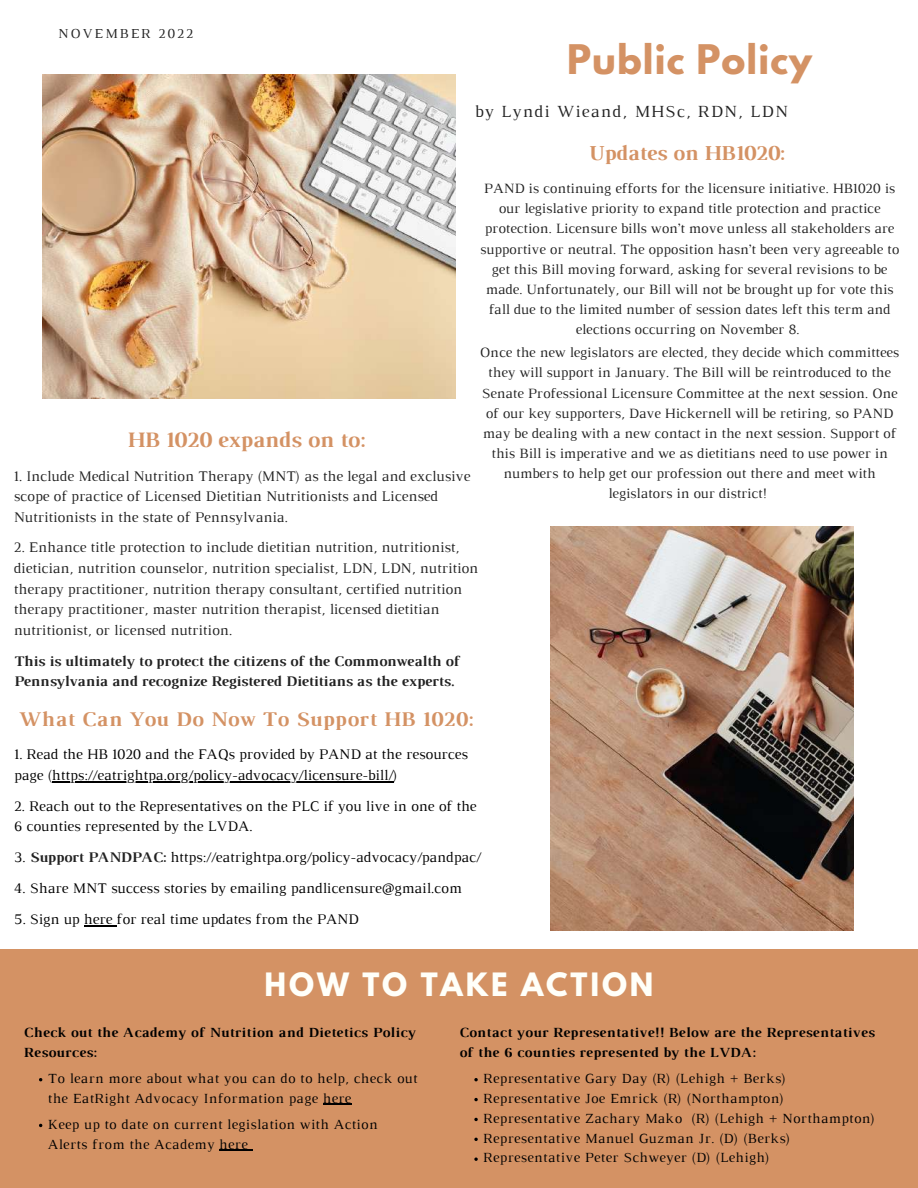
<style>
.page{position:relative;width:918px;height:1188px;background:#fff}
.page>*{position:absolute;margin:0;border:0;box-sizing:border-box;transform-origin:0 0}
.t1{font:700 36.15px "League Spartan";letter-spacing:.03em;color:#d49264}
.t2{font:700 28.5px "League Spartan";letter-spacing:.1em;color:#fffff9}
.t3{font:700 22.5px "Luthier";color:#d49264}
.t4{font:700 21.75px "Luthier";color:#d49264}
.t5{font:700 21.3px "Luthier";letter-spacing:.03em;color:#d49264}
.t6{font:17.4px "Luthier";letter-spacing:.07em;color:#222}
.t7{font:15px/20.5px "Luthier";color:#222}
.t8{font:15px/20.7px "Luthier";color:#000}
.t9{font:700 15px/20.7px "Luthier";color:#222}
.t10{font:14.4px/20.1px "Luthier";color:#222;text-align:center}
.t11{font:14.25px/20px "Luthier";letter-spacing:.03em;color:#000}
.t12{font:700 14.25px/20px "Luthier";letter-spacing:.03em;color:#000}
.t13{font:13.95px "Luthier";letter-spacing:.14em;color:#222}
.s1{font-weight:700;color:#222}
</style>
<div class="page">
<div style="left:0;top:950px;width:918px;height:238px;background:#d49264"></div>
<img style="left:42px;top:75px;width:413px;height:324px">
<img style="left:550px;top:526px;width:304px;height:404px">
<svg style="left:323px;top:1104px;width:29px;height:1px"></svg>
<svg style="left:219px;top:1149px;width:34px;height:1px"></svg>
<hr style="left:52px;top:781px;width:341px;height:1px;background:#000">
<hr style="left:84px;top:926px;width:33px;height:1px;background:#000">
<svg style="left:474px;top:1078px;width:4px;height:3px"></svg>
<svg style="left:474px;top:1098px;width:4px;height:3px"></svg>
<svg style="left:474px;top:1118px;width:4px;height:3px"></svg>
<svg style="left:474px;top:1138px;width:4px;height:3px"></svg>
<svg style="left:474px;top:1158px;width:4px;height:3px"></svg>
<p class="t13" style="left:58px;top:28px;width:137px">NOVEMBER 2022</p>
<h1 class="t1" style="left:567px;top:41px;width:247px">Public Policy</h1>
<p class="t6" style="left:475px;top:105px;width:314px">by Lyndi Wieand, MHSc, RDN, LDN</p>
<h3 class="t4" style="left:589px;top:145px;width:198px">Updates on HB1020:</h3>
<p class="t10" style="left:480px;top:180px;width:421px">PAND is continuing efforts for the licensure initiative. HB1020 is our legislative priority to expand title protection and practice protection. Licensure bills won’t move unless all stakeholders are supportive or neutral. The opposition hasn’t been very agreeable to get this Bill moving forward, asking for several revisions to be made. Unfortunately, our Bill will not be brought up for vote this fall due to the limited number of session dates left this term and elections occurring on November 8.</p>
<p class="t10" style="left:480px;top:344px;width:421px">Once the new legislators are elected, they decide which committees they will support in January. The Bill will be reintroduced to the Senate Professional Licensure Committee at the next session. One of our key supporters, Dave Hickernell will be retiring, so PAND may be dealing with a new contact in the next session. Support of this Bill is imperative and we as dietitians need to use power in numbers to help get our profession out there and meet with legislators in our district!</p>
<h3 class="t3" style="left:127px;top:431px;width:240px">HB 1020 expands on to:</h3>
<p class="t7" style="left:14px;top:467px;width:458px">1. Include Medical Nutrition Therapy (MNT) as the legal and exclusive scope of practice of Licensed Dietitian Nutritionists and Licensed<br>Nutritionists in the state of Pennsylvania.</p>
<p class="t7" style="left:14px;top:538px;width:466px">2. Enhance title protection to include dietitian nutrition, nutritionist, dietician, nutrition counselor, nutrition specialist, LDN, LDN, nutrition therapy practitioner, nutrition therapy consultant, certified nutrition therapy practitioner, master nutrition therapist, licensed dietitian nutritionist, or licensed nutrition.</p>
<p class="t9" style="left:14px;top:652px;width:447px">This is ultimately to protect the citizens of the Commonwealth of<br>Pennsylvania and recognize Registered Dietitians as the experts.</p>
<h3 class="t5" style="left:18px;top:712px;width:456px">What Can You Do Now To Support HB 1020:</h3>
<p class="t8" style="left:14px;top:745px;width:456px">1. Read the HB 1020 and the FAQs provided by PAND at the resources page (https://eatrightpa.org/policy-advocacy/licensure-bill/)</p>
<p class="t8" style="left:14px;top:797px;width:464px">2. Reach out to the Representatives on the PLC if you live in one of the<br>6 counties represented by the LVDA.</p>
<p class="t8" style="left:14px;top:848px;width:469px">3. <span class="s1">Support PANDPAC:</span> https://eatrightpa.org/policy-advocacy/pandpac/</p>
<p class="t8" style="left:14px;top:879px;width:449px">4. Share MNT success stories by emailing pandlicensure@gmail.com</p>
<p class="t8" style="left:14px;top:910px;width:346px">5. Sign up here for real time updates from the PAND</p>
<h2 class="t2" style="left:265px;top:970px;width:390px">HOW TO TAKE ACTION</h2>
<p class="t12" style="left:24px;top:1024px;width:393px">Check out the Academy of Nutrition and Dietetics Policy<br>Resources:</p>
<p class="t11" style="left:48px;top:1069px;width:371px">To learn more about what you can do to help, check out the EatRight Advocacy Information page here</p>
<p class="t11" style="left:48px;top:1115px;width:331px">Keep up to date on current legislation with Action<br>Alerts from the Academy here</p>
<p class="t12" style="left:459px;top:1024px;width:417px">Contact your Representative!! Below are the Representatives of the 6 counties represented by the LVDA:</p>
<p class="t11" style="left:483px;top:1069px;width:393px">Representative Gary Day (R) (Lehigh + Berks)<br>Representative Joe Emrick (R) (Northampton)<br>Representative Zachary Mako (R) (Lehigh + Northampton)<br>Representative Manuel Guzman Jr. (D) (Berks)<br>Representative Peter Schweyer (D) (Lehigh)</p>
</div>
